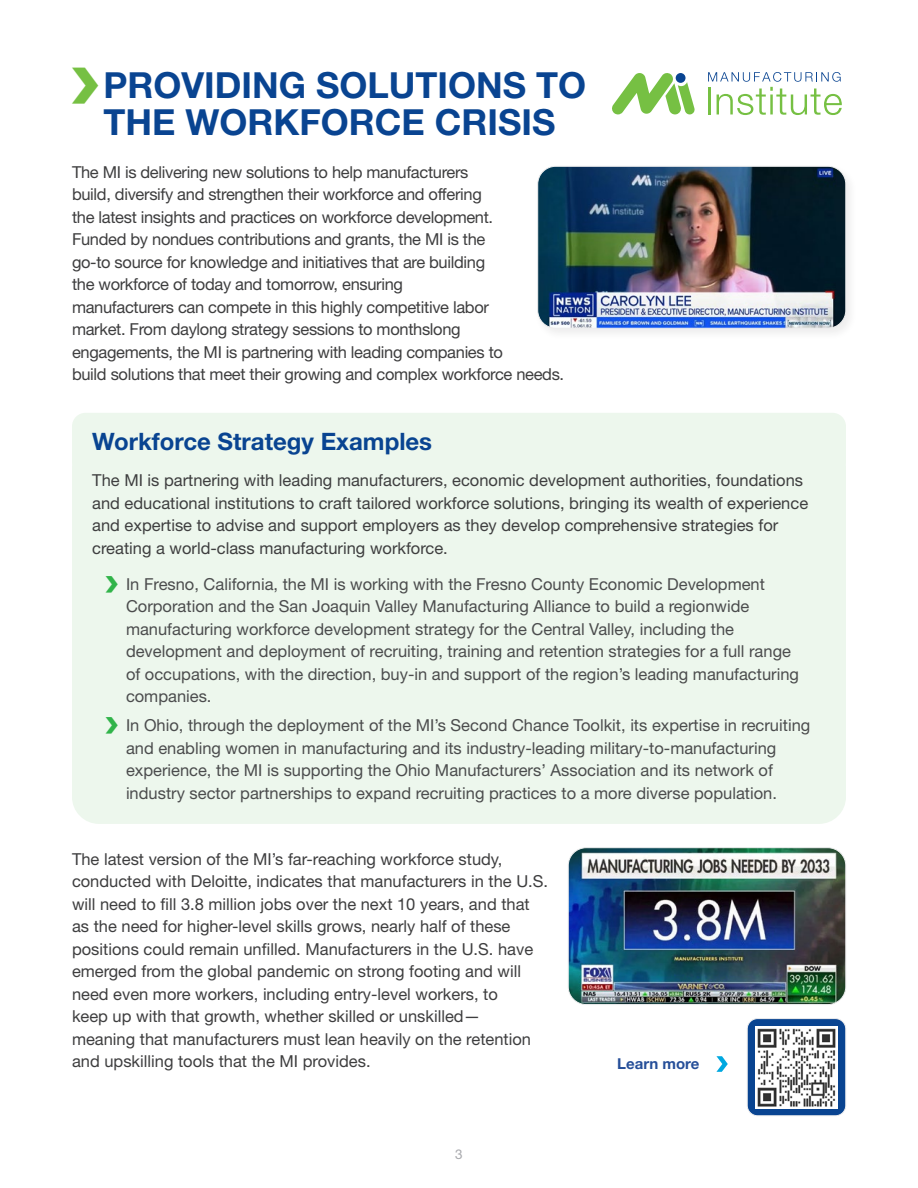
<style>
.page{position:relative;width:918px;height:1188px;background:#fff}
.page>*{position:absolute;margin:0;border:0;box-sizing:border-box;transform-origin:0 0}
.t1{font:700 36px/37.5px "Helvetica Neue LT Pro";color:#094491}
.grey_box{font:700 24px "Helvetica Neue LT Pro";color:#094491}
.t2{font:16.5px/22.5px "Helvetica Neue LT Pro";color:#4b4c4d}
.body_text{font:16.5px/22.5px "Helvetica Neue LT Pro";color:#3e3e3f}
.body_text-2{font:16.5px/22.5px "Helvetica Neue LT Pro";letter-spacing:-.02em;color:#3e3e3f}
.grey_box-2{font:16.5px/22.5px "Helvetica Neue LT Pro";color:#3e3e3f}
.body_text-3{font:700 15px "Helvetica Neue LT Pro";color:#264f99}
.t3{font:13.5px "Helvetica Neue LT Pro";color:#a8a9ad}
</style>
<div class="page">
<div style="left:72px;top:413px;width:774px;height:62px;background:#edf7ed;border-radius:14px"></div>
<div style="left:72px;top:454px;width:774px;height:122px;background:#edf7ed;border-radius:14px"></div>
<div style="left:72px;top:533px;width:774px;height:194px;background:#edf7ed;border-radius:27px"></div>
<div style="left:72px;top:675px;width:774px;height:149px;background:#edf7ed;border-radius:27px"></div>
<div style="left:534px;top:163px;width:324px;height:178px;background:#fafafa"></div>
<img style="left:538px;top:166px;width:308px;height:162px">
<div style="left:538px;top:166px;width:308px;height:162px;border:1px solid #eeeeef;border-radius:18px"></div>
<svg style="left:716px;top:1056px;width:12px;height:16px"></svg>
<div style="left:747px;top:1019px;width:99px;height:97px;background:#094491;border-radius:10px"></div>
<img style="left:755px;top:1026px;width:83px;height:82px">
<div style="left:747px;top:1018px;width:99px;height:98px;border:1px solid #eeeeef;border-radius:10px"></div>
<img style="left:568px;top:848px;width:278px;height:155px">
<div style="left:568px;top:848px;width:278px;height:157px;border:1px solid #eeeeef;border-radius:18px"></div>
<svg style="left:612px;top:73px;width:83px;height:41px"></svg>
<div style="left:676px;top:73px;width:10px;height:10px;background:#094491;border-radius:50%"></div>
<svg style="left:708px;top:72px;width:134px;height:43px"></svg>
<p class="t1" style="left:104px;top:65px;width:484px">PROVIDING SOLUTIONS TO<br>THE WORKFORCE CRISIS</p>
<p class="body_text-2" style="left:72px;top:160px;width:494px">The MI is delivering new solutions to help manufacturers<br>build, diversify and strengthen their workforce and offering<br>the latest insights and practices on workforce development.<br>Funded by nondues contributions and grants, the MI is the<br>go-to source for knowledge and initiatives that are building<br>the workforce of today and tomorrow, ensuring<br>manufacturers can compete in this highly competitive labor<br>market. From daylong strategy sessions to monthslong engagements, the MI is partnering with leading companies to<br>build solutions that meet their growing and complex workforce needs.</p>
<p class="grey_box" style="left:92px;top:427px;width:341px">Workforce Strategy Examples</p>
<p class="grey_box-2" style="left:92px;top:469px;width:717px">The MI is partnering with leading manufacturers, economic development authorities, foundations and educational institutions to craft tailored workforce solutions, bringing its wealth of experience and expertise to advise and support employers as they develop comprehensive strategies for creating a world-class manufacturing workforce.</p>
<p class="t2" style="left:126px;top:572px;width:674px">In Fresno, California, the MI is working with the Fresno County Economic Development Corporation and the San Joaquin Valley Manufacturing Alliance to build a regionwide manufacturing workforce development strategy for the Central Valley, including the development and deployment of recruiting, training and retention strategies for a full range of occupations, with the direction, buy-in and support of the region’s leading manufacturing companies.</p>
<p class="t2" style="left:126px;top:714px;width:686px">In Ohio, through the deployment of the MI’s Second Chance Toolkit, its expertise in recruiting and enabling women in manufacturing and its industry-leading military-to-manufacturing experience, the MI is supporting the Ohio Manufacturers’ Association and its network of industry sector partnerships to expand recruiting practices to a more diverse population.</p>
<p class="body_text" style="left:72px;top:847px;width:478px">The latest version of the MI’s far-reaching workforce study, conducted with Deloitte, indicates that manufacturers in the U.S. will need to fill 3.8 million jobs over the next 10 years, and that as the need for higher-level skills grows, nearly half of these positions could remain unfilled. Manufacturers in the U.S. have emerged from the global pandemic on strong footing and will need even more workers, including entry-level workers, to<br>keep up with that growth, whether skilled or unskilled—<br>meaning that manufacturers must lean heavily on the retention and upskilling tools that the MI provides.</p>
<p class="t3" style="left:455px;top:1146px;width:9px">3</p>
<p class="body_text-3" style="left:617px;top:1054px;width:84px">Learn more</p>
</div>
